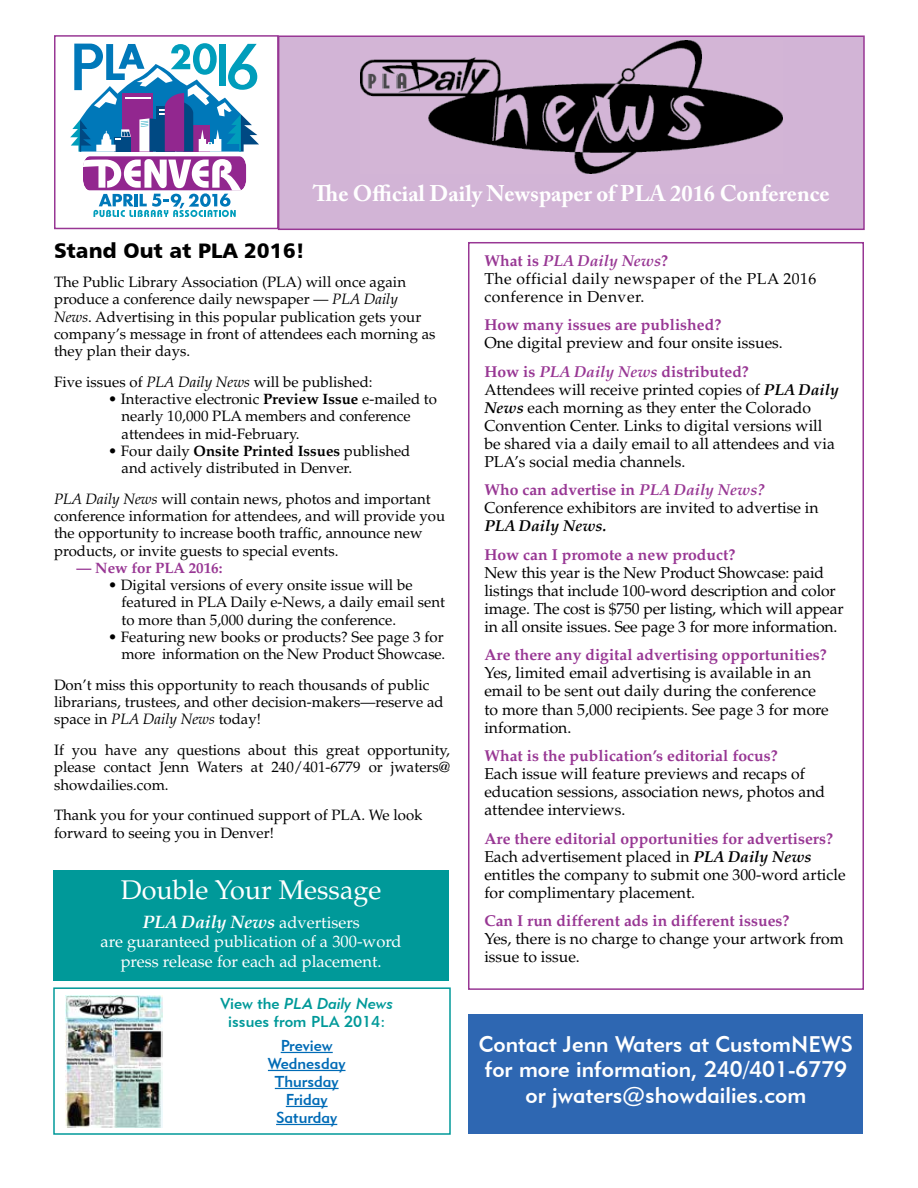
<style>
.page{position:relative;width:918px;height:1188px;background:#fff}
.page>*{position:absolute;margin:0;border:0;box-sizing:border-box;transform-origin:0 0}
.t1{font:27px "Palatino";color:#fff}
.t2{font:22.5px/25.5px "Geometric 415 BT Medium A";color:#fff;text-align:center}
.t3{font:700 22.5px "Adobe Caslon Pro";color:#fff}
.t4{font:21px "Humanist 777 BT Black B";color:#000}
.t5{font:italic 700 18px "Palatino";letter-spacing:-.01em;color:#fff}
.t6{font:16.5px/19.5px "Palatino";color:#fff;text-align:center}
.t7{font:15.75px/18px "Palatino";color:#000}
.t8{font:700 15.75px "Palatino";color:#983794}
.t9{font:15.75px/18px "Palatino";letter-spacing:.03em;color:#000}
.t10{font:15.75px/18px "Geometric 415 BT Medium A";color:#006bb6;text-align:center}
.t11{font:15.75px "Geometric 415 BT Medium Italic A";color:#099}
.t12{font:15.75px "Geometric 415 BT Medium A";color:#099}
.t13{font:italic 700 15.75px "Palatino";color:#000}
.t14{font:15px/17.2px "Palatino";color:#000}
.t15{font:700 15px "Palatino";color:#983794}
.s1{font-style:italic}
.s2{font-weight:700}
.s3{font-weight:400;font-style:normal;font-size:16.5px}
.s4{font-family:"Geometric 415 BT Medium A"}
.s5{font-weight:700;color:#983794}
.s6{font-weight:700;font-style:italic;color:#983794}
.s7{font-weight:700;font-style:italic}
</style>
<div class="page">
<div style="left:468px;top:242px;width:396px;height:748px;border:2px solid #983794"></div>
<div style="left:53px;top:870px;width:396px;height:110px;background:#099"></div>
<div style="left:469px;top:1014px;width:394px;height:119px;background:#2e67b2"></div>
<hr style="left:281px;top:1052px;width:52px;height:1px;background:#006bb6">
<hr style="left:268px;top:1070px;width:78px;height:1px;background:#006bb6">
<hr style="left:275px;top:1088px;width:64px;height:1px;background:#006bb6">
<hr style="left:286px;top:1106px;width:42px;height:1px;background:#006bb6">
<hr style="left:276px;top:1124px;width:61px;height:1px;background:#006bb6">
<div style="left:278px;top:35px;width:587px;height:195px;background:#d2b4d6;border:2px solid #983794"></div>
<div style="left:54px;top:35px;width:225px;height:194px;background:#fff;border:2px solid #983794"></div>
<img style="left:360px;top:40px;width:422px;height:134px">
<svg style="left:70px;top:43px;width:189px;height:174px"></svg>
<img style="left:65px;top:996px;width:97px;height:131px">
<h2 class="t3" style="left:313px;top:180px;width:518px">The Official Daily Newspaper of PLA 2016 Conference</h2>
<h3 class="t4" style="left:54px;top:237px;width:252px">Stand Out at PLA 2016!</h3>
<p class="t14" style="left:54px;top:274px;width:383px">The Public Library Association (PLA) will once again produce a conference daily newspaper — <span class="s1">PLA Daily News</span>. Advertising in this popular publication gets your company’s message in front of attendees each morning as they plan their days.</p>
<p class="t14" style="left:54px;top:373px;width:320px">Five issues of <span class="s1">PLA Daily News</span> will be published:</p>
<p class="t14" style="left:122px;top:391px;width:317px;text-indent:-14px">• Interactive electronic <span class="s2">Preview Issue</span> e-mailed to nearly 10,000 PLA members and conference attendees in mid-February.</p>
<p class="t14" style="left:122px;top:442px;width:290px;text-indent:-14px">• Four daily <span class="s2">Onsite Printed Issues</span> published and actively distributed in Denver.</p>
<p class="t14" style="left:54px;top:490px;width:393px"><span class="s1">PLA Daily News</span> will contain news, photos and important conference information for attendees, and will provide you the opportunity to increase booth traffic, announce new products, or invite guests to special events.</p>
<p class="t15" style="left:76px;top:559px;width:147px">— New for PLA 2016:</p>
<p class="t14" style="left:122px;top:577px;width:325px;text-indent:-14px">• Digital versions of every onsite issue will be featured in PLA Daily e-News, a daily email sent to more than 5,000 during the conference.</p>
<p class="t14" style="left:108px;top:628px;width:339px;text-align:right">• Featuring new books or products? See page 3 for more information on the New Product Showcase.</p>
<p class="t14" style="left:54px;top:676px;width:391px">Don’t miss this opportunity to reach thousands of public librarians, trustees, and other decision-makers—reserve ad space in <span class="s1">PLA Daily News</span> today!</p>
<p class="t14" style="left:54px;top:742px;width:398px;text-align:justify">If you have any questions about this great opportunity, please contact Jenn Waters at 240/401-6779 or jwaters@ showdailies.com.</p>
<p class="t14" style="left:54px;top:806px;width:370px;line-height:18px">Thank you for your continued support of PLA. We look forward to seeing you in Denver!</p>
<h1 class="t1" style="left:121px;top:874px;width:262px">Double Your Message</h1>
<p class="t5" style="left:142px;top:911px;width:219px">PLA Daily News <span class="s3">advertisers</span></p>
<p class="t6" style="left:101px;top:932px;width:303px">are guaranteed publication of a 300-word press release for each ad placement.</p>
<p class="t11" style="left:220px;top:994px;width:174px"><span class="s4">View the</span> PLA Daily News</p>
<p class="t12" style="left:228px;top:1012px;width:159px">issues from PLA 2014:</p>
<p class="t10" style="left:268px;top:1036px;width:79px">Preview<br>Wednesday<br>Thursday<br>Friday<br>Saturday</p>
<p class="t9" style="left:484px;top:252px;width:333px"><span class="s5">What is</span> <span class="s6">PLA Daily News</span><span class="s5">?<br></span>The official daily newspaper of the PLA 2016 conference in Denver.</p>
<p class="t8" style="left:484px;top:316px;width:239px">How many issues are published?</p>
<p class="t7" style="left:484px;top:329px;width:300px;line-height:28.5px">One digital preview and four onsite issues.<br><span class="s5">How is</span> <span class="s6">PLA Daily News</span> <span class="s5">distributed?</span></p>
<p class="t7" style="left:484px;top:381px;width:356px">Attendees will receive printed copies of <span class="s7">PLA Daily News</span> each morning as they enter the Colorado Convention Center. Links to digital versions will be shared via a daily email to all attendees and via PLA’s social media channels.</p>
<p class="t7" style="left:484px;top:481px;width:336px"><span class="s5">Who can advertise in</span> <span class="s6">PLA Daily News?<br></span>Conference exhibitors are invited to advertise in</p>
<p class="t13" style="left:484px;top:517px;width:124px">PLA Daily News.</p>
<p class="t8" style="left:484px;top:545px;width:253px">How can I promote a new product?</p>
<p class="t7" style="left:484px;top:564px;width:361px">New this year is the New Product Showcase: paid listings that include 100-word description and color image. The cost is $750 per listing, which will appear in all onsite issues. See page 3 for more information.</p>
<p class="t8" style="left:484px;top:646px;width:344px">Are there any digital advertising opportunities?</p>
<p class="t7" style="left:484px;top:664px;width:346px">Yes, limited email advertising is available in an email to be sent out daily during the conference to more than 5,000 recipients. See page 3 for more information.</p>
<p class="t8" style="left:484px;top:746px;width:295px">What is the publication’s editorial focus?</p>
<p class="t7" style="left:484px;top:765px;width:342px">Each issue will feature previews and recaps of education sessions, association news, photos and attendee interviews.</p>
<p class="t7" style="left:484px;top:829px;width:363px"><span class="s5">Are there editorial opportunities for advertisers?<br></span>Each advertisement placed in <span class="s7">PLA Daily News </span>entitles the company to submit one 300-word article for complimentary placement.</p>
<p class="t8" style="left:484px;top:911px;width:307px">Can I run different ads in different issues?</p>
<p class="t7" style="left:484px;top:930px;width:361px">Yes, there is no charge to change your artwork from issue to issue.</p>
<h2 class="t2" style="left:479px;top:1031px;width:376px">Contact Jenn Waters at CustomNEWS for more information, 240/401-6779 or jwaters@showdailies.com</h2>
</div>
